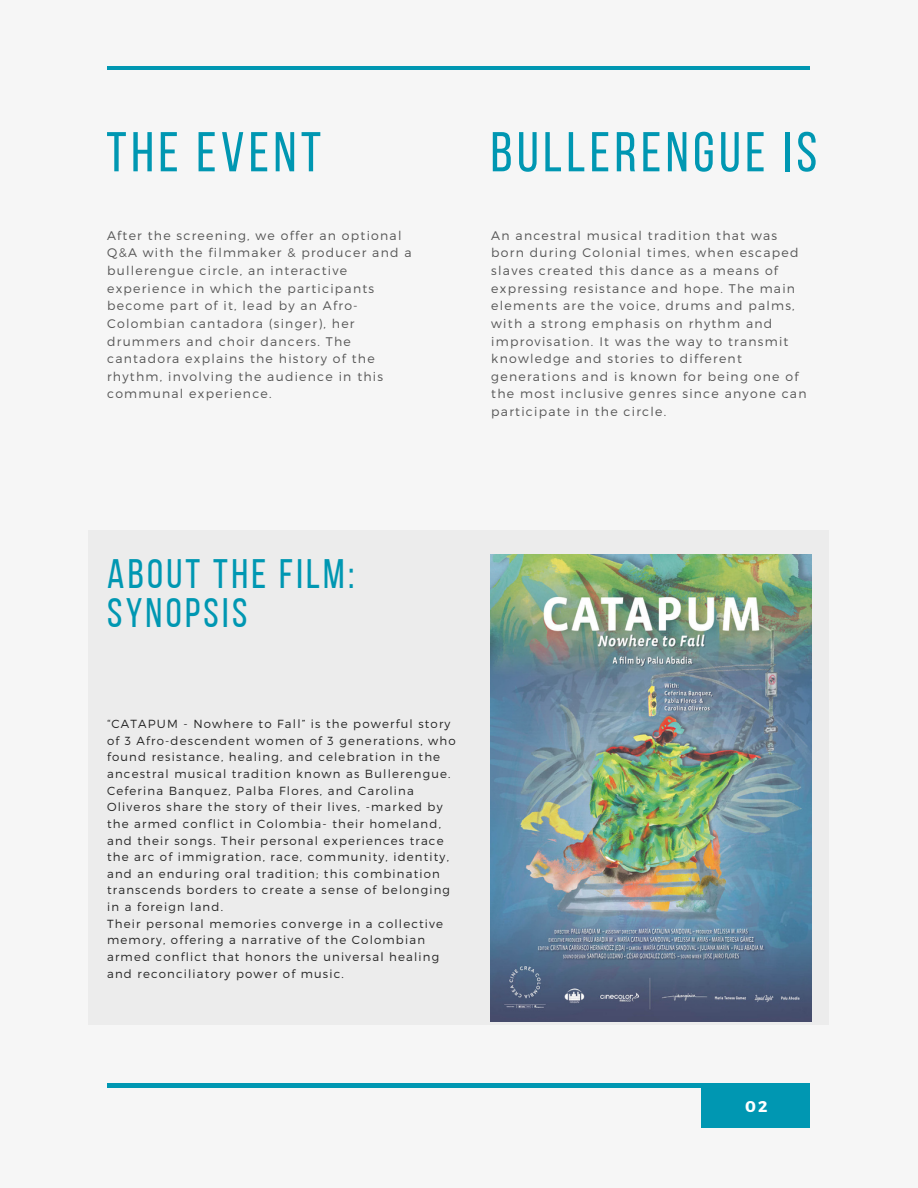
<style>
.page{position:relative;width:918px;height:1188px;background:#f6f6f6}
.page>*{position:absolute;margin:0;border:0;box-sizing:border-box;transform-origin:0 0}
.t1{font:55.95px "Bebas Neue";letter-spacing:.08em;color:#0097b2}
.t2{font:41.1px "Bebas Neue";letter-spacing:.08em;color:#0097b2}
.t3{font:700 15.6px "Montserrat";color:#fff}
.t4{font:300 12.45px/17.7px "Montserrat";letter-spacing:.1em;color:#545454}
.t5{font:300 11.7px/16.6px "Montserrat";letter-spacing:.1em;color:#222}
</style>
<div class="page">
<hr style="left:107px;top:67px;width:703px;height:3px;background:#0097b2">
<div style="left:701px;top:1084px;width:108px;height:44px;background:#0097b2"></div>
<hr style="left:107px;top:1084px;width:703px;height:3px;background:#0097b2">
<div style="left:89px;top:531px;width:740px;height:494px;background:#ececec"></div>
<img style="left:491px;top:555px;width:320px;height:466px">
<p class="t1" style="left:106px;top:129px;width:216px">THE EVENT</p>
<p class="t4" style="left:107px;top:226px;width:306px">After the screening, we offer an optional Q&amp;A with the filmmaker &amp; producer and a bullerengue circle, an interactive experience in which the participants become part of it, lead by an Afro-Colombian cantadora (singer), her drummers and choir dancers. The cantadora explains the history of the rhythm, involving the audience in this communal experience.</p>
<p class="t1" style="left:491px;top:129px;width:328px">BULLERENGUE IS</p>
<p class="t4" style="left:491px;top:226px;width:317px">An ancestral musical tradition that was born during Colonial times, when escaped slaves created this dance as a means of expressing resistance and hope. The main elements are the voice, drums and palms, with a strong emphasis on rhythm and improvisation. It was the way to transmit knowledge and stories to different generations and is known for being one of the most inclusive genres since anyone can participate in the circle.</p>
<p class="t2" style="left:107px;top:558px;width:249px">ABOUT THE FILM:</p>
<p class="t2" style="left:107px;top:596px;width:142px">SYNOPSIS</p>
<p class="t5" style="left:107px;top:715px;width:350px">“CATAPUM - Nowhere to Fall” is the powerful story of 3 Afro-descendent women of 3 generations, who found resistance, healing, and celebration in the ancestral musical tradition known as Bullerengue.</p>
<p class="t5" style="left:107px;top:782px;width:344px">Ceferina Banquez, Palba Flores, and Carolina Oliveros share the story of their lives, -marked by the armed conflict in Colombia- their homeland, and their songs. Their personal experiences trace the arc of immigration, race, community, identity, and an enduring oral tradition; this combination transcends borders to create a sense of belonging in a foreign land.</p>
<p class="t5" style="left:107px;top:915px;width:338px">Their personal memories converge in a collective memory, offering a narrative of the Colombian armed conflict that honors the universal healing and reconciliatory power of music.</p>
<p class="t3" style="left:745px;top:1096px;width:24px">02</p>
</div>
